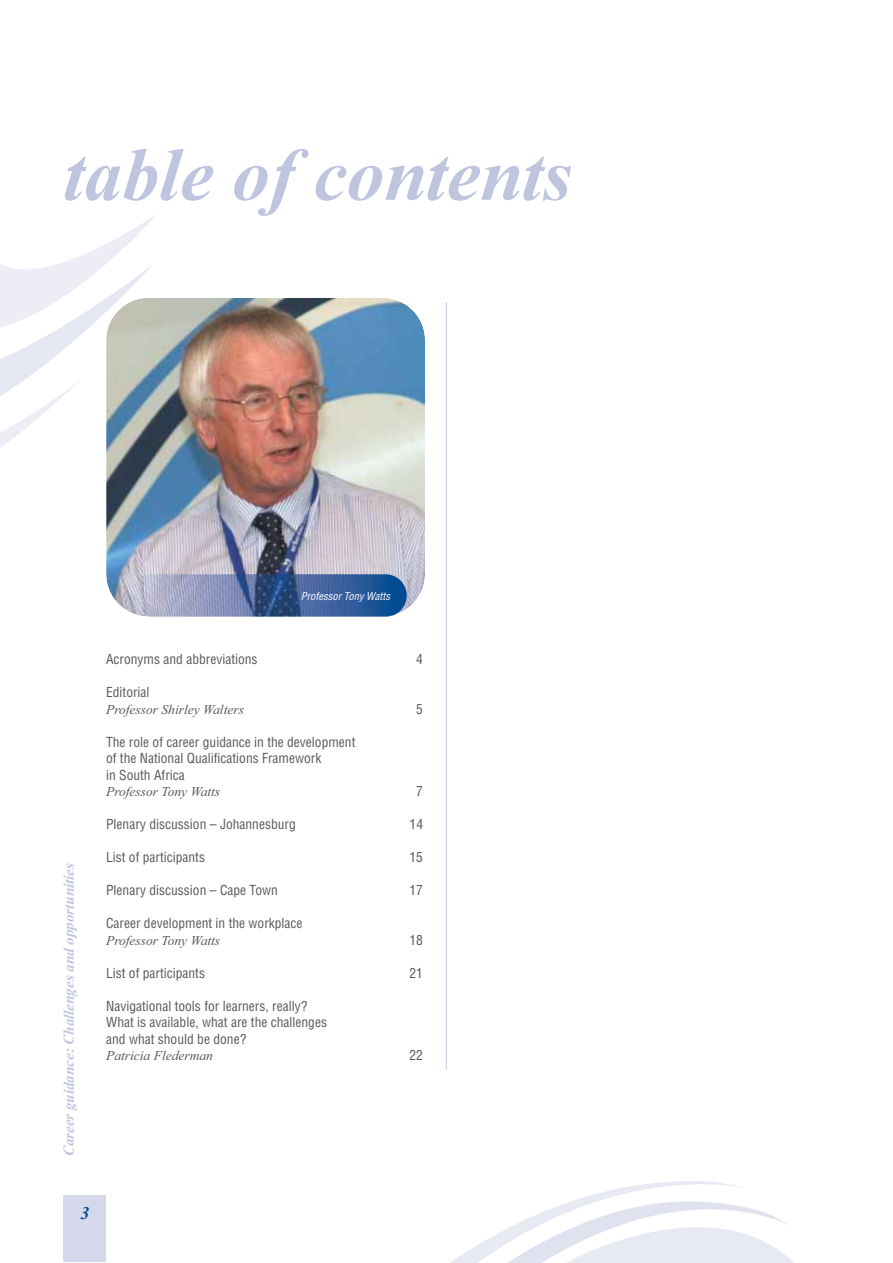
<style>
.page{position:relative;width:893px;height:1263px;background:#fff}
.page>*{position:absolute;margin:0;border:0;box-sizing:border-box;transform-origin:0 0}
.t1{font:italic 700 75px "Times New Roman";color:#bfc5df}
.t2{font:italic 700 18px "Times New Roman";color:#004990}
.t3{font:italic 700 15px "Times New Roman";color:#bfc5df}
.t4{font:condensed 13.5px/16.5px "Helvetica";color:#58595b}
.t5{font:italic 13.5px "Times New Roman";color:#58595b}
.t6{font:italic condensed 10.5px "Helvetica";color:#fff}
</style>
<div class="page">
<img style="left:1px;top:215px;width:155px;height:232px">
<img style="left:451px;top:1181px;width:342px;height:81px">
<div style="left:64px;top:1196px;width:42px;height:66px;background:#d4d8ea"></div>
<hr style="left:446px;top:302px;width:1px;height:768px;background:#bfc5df">
<img style="left:106px;top:298px;width:319px;height:319px;border-radius:43px">
<img style="left:130px;top:574px;width:277px;height:43px">
<h1 class="t1" style="left:64px;top:149px;width:510px">table of contents</h1>
<p class="t6" style="left:301px;top:592px;width:93px">ProfessorTony Watts</p>
<p class="t3" style="left:63px;top:1156px;width:295px;rotate:-90deg">Career guidance: Challenges and opportunities</p>
<p class="t4" style="left:106px;top:652px;width:153px">Acronyms and abbreviations</p>
<p class="t4" style="left:416px;top:652px;width:8px">4</p>
<p class="t4" style="left:106px;top:685px;width:45px">Editorial</p>
<p class="t5" style="left:106px;top:701px;width:139px">Professor Shirley Walters</p>
<p class="t4" style="left:416px;top:702px;width:8px">5</p>
<p class="t4" style="left:106px;top:735px;width:251px">The role of career guidance in the development of the National Qualifications Framework<br>in South Africa</p>
<p class="t5" style="left:106px;top:784px;width:116px">Professor Tony Watts</p>
<p class="t4" style="left:416px;top:784px;width:8px">7</p>
<p class="t4" style="left:106px;top:817px;width:191px">Plenary discussion – Johannesburg</p>
<p class="t4" style="left:409px;top:817px;width:15px">14</p>
<p class="t4" style="left:106px;top:850px;width:100px">List of participants</p>
<p class="t4" style="left:409px;top:850px;width:15px">15</p>
<p class="t4" style="left:106px;top:883px;width:173px">Plenary discussion – Cape Town</p>
<p class="t4" style="left:409px;top:883px;width:15px">17</p>
<p class="t4" style="left:106px;top:916px;width:198px">Career development in the workplace</p>
<p class="t5" style="left:106px;top:932px;width:116px">Professor Tony Watts</p>
<p class="t4" style="left:409px;top:933px;width:15px">18</p>
<p class="t4" style="left:106px;top:966px;width:100px">List of participants</p>
<p class="t4" style="left:409px;top:966px;width:15px">21</p>
<p class="t4" style="left:106px;top:999px;width:222px">Navigational tools for learners, really?<br>What is available, what are the challenges and what should be done?</p>
<p class="t5" style="left:106px;top:1048px;width:108px">Patricia Flederman</p>
<p class="t4" style="left:409px;top:1048px;width:15px">22</p>
<h2 class="t2" style="left:80px;top:1207px;width:10px">3</h2>
</div>
